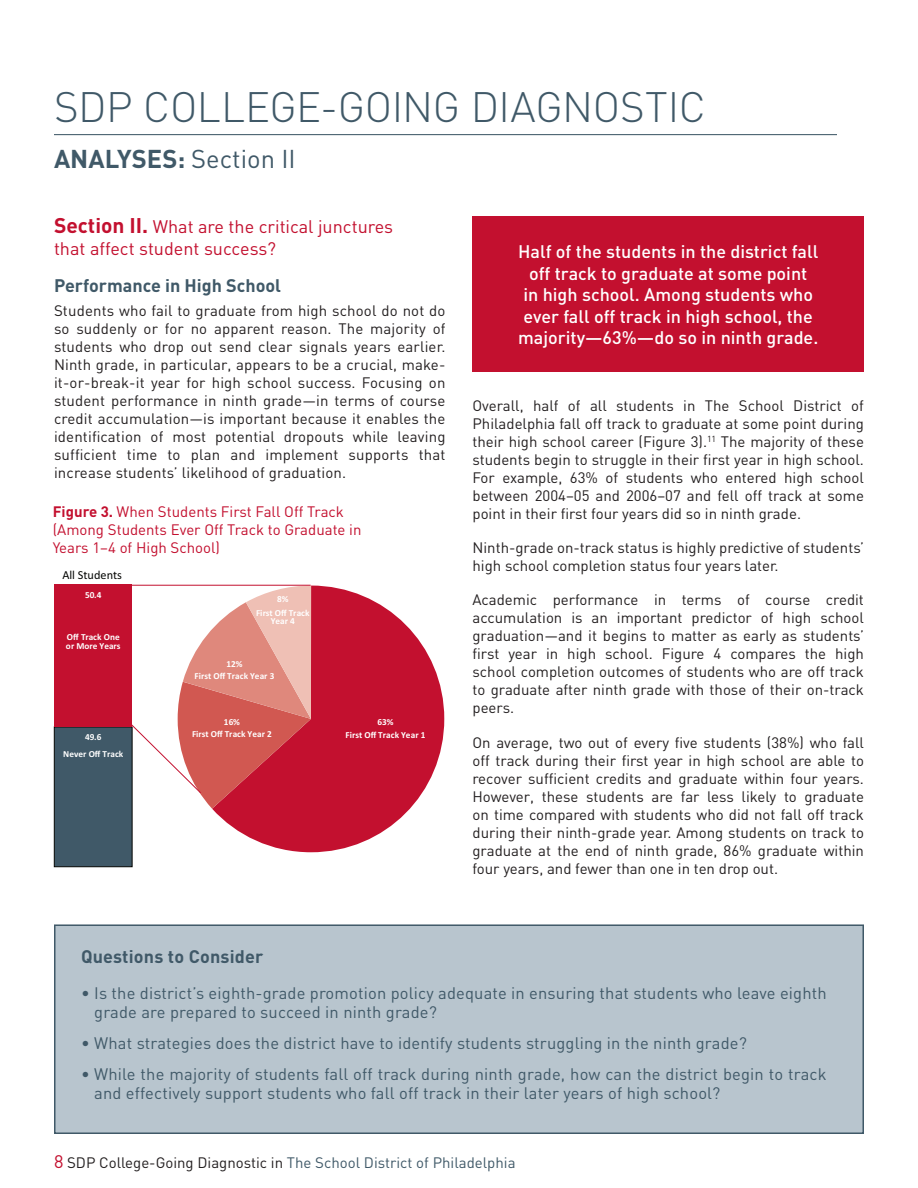
<style>
.page{position:relative;width:918px;height:1188px;background:#fff}
.page>*{position:absolute;margin:0;border:0;box-sizing:border-box;transform-origin:0 0}
.t1{font:300 42px "DIN";letter-spacing:-.015em;color:#405968}
.Body_Copy{font:700 25.5px "DIN";color:#405968}
.Body_Copy-2{font:500 18px/21.6px "DIN";color:#fff;text-align:center}
.red_section_type{font:18px/21.6px "DIN";color:#c3102f}
.Blue_Subhead{font:700 18px "DIN";color:#405968}
.t2{font:16.5px/19.8px "DIN";letter-spacing:.01em;color:#405968}
.Body_Copy-3{font:15px/18px "DIN";color:#231f20;text-align:justify}
.t3{font:15px/18px "DIN";color:#c3102f}
.t4{font:15px "DIN";color:#405968}
.t5{font:12.3px "Calibri";color:#040503}
.t6{font:700 9.3px/7.8px "Calibri";letter-spacing:.005em;color:#fff;text-align:center}
.s1{font-weight:400}
.s2{font-weight:700;font-size:21px}
.s3{font-weight:700}
.s4{font-size:18px;color:#c3102f}
.s5{color:#231f20}
</style>
<div class="page">
<hr style="left:54px;top:134px;width:783px;height:1px;background:#405968">
<div style="left:472px;top:216px;width:392px;height:156px;background:#c3102f"></div>
<svg style="left:212px;top:586px;width:232px;height:266px;fill:#c3102f"></svg>
<div style="left:54px;top:727px;width:78px;height:140px;background:#405968;border:1px solid #040503"></div>
<div style="left:54px;top:585px;width:78px;height:142px;background:#c3102f"></div>
<svg style="left:122px;top:585px;width:189px;height:224px"></svg>
<div style="left:54px;top:924px;width:810px;height:210px;background:#b8c5ce;border:2px solid #405968"></div>
<p class="t1" style="left:54px;top:81px;width:653px">SDP COLLEGE-GOING DIAGNOSTIC</p>
<p class="Body_Copy" style="left:54px;top:142px;width:243px">ANALYSES: <span class="s1">Section II</span></p>
<p class="red_section_type" style="left:54px;top:216px;width:341px"><span class="s2">Section II.</span> What are the critical junctures that affect student success?</p>
<p class="Blue_Subhead" style="left:54px;top:274px;width:229px">Performance in High School</p>
<p class="Body_Copy-3" style="left:54px;top:301px;width:393px">Students who fail to graduate from high school do not do so suddenly or for no apparent reason. The majority of students who drop out send clear signals years earlier.<br>Ninth grade, in particular, appears to be a crucial, make&shy;it-or-break-it year for high school success. Focusing on student performance in ninth grade—in terms of course credit accumulation—is important because it enables the identification of most potential dropouts while leaving sufficient time to plan and implement supports that increase students’ likelihood of graduation.</p>
<p class="t3" style="left:53px;top:503px;width:310px"><span class="s3">Figure 3.</span> When Students First Fall Off Track (Among Students Ever Off Track to Graduate in<br>Years 1–4 of High School)</p>
<p class="t5" style="left:62px;top:567px;width:61px">All Students</p>
<p class="t6" style="left:85px;top:591px;width:18px">50.4</p>
<p class="t6" style="left:66px;top:633px;width:56px;line-height:8.7px;text-align:left">Off Track One or More Years</p>
<p class="t6" style="left:85px;top:733px;width:18px">49.6</p>
<p class="t6" style="left:63px;top:750px;width:62px">Never Off Track</p>
<p class="t6" style="left:277px;top:595px;width:13px">8%</p>
<p class="t6" style="left:256px;top:609px;width:55px">First Off Track<br>Year 4</p>
<p class="t6" style="left:226px;top:660px;width:17px">12%</p>
<p class="t6" style="left:195px;top:672px;width:81px">First Off Track Year 3</p>
<p class="t6" style="left:224px;top:718px;width:17px">16%</p>
<p class="t6" style="left:378px;top:718px;width:17px">63%</p>
<p class="t6" style="left:192px;top:730px;width:81px">First Off Track Year 2</p>
<p class="t6" style="left:346px;top:731px;width:81px">First Off Track Year 1</p>
<p class="Body_Copy-2" style="left:518px;top:240px;width:302px">Half of the students in the district fall off track to graduate at some point<br>in high school. Among students who ever fall off track in high school, the majority—63%—do so in ninth grade.</p>
<p class="Body_Copy-3" style="left:472px;top:396px;width:393px">Overall, half of all students in The School District of Philadelphia fall off track to graduate at some point during their high school career (Figure 3).<sup>11</sup> The majority of these students begin to struggle in their first year in high school.<br>For example, 63% of students who entered high school between 2004–05 and 2006–07 and fell off track at some point in their first four years did so in ninth grade.</p>
<p class="Body_Copy-3" style="left:472px;top:539px;width:393px">Ninth-grade on-track status is highly predictive of students’ high school completion status four years later.</p>
<p class="Body_Copy-3" style="left:472px;top:591px;width:393px">Academic performance in terms of course credit accumulation is an important predictor of high school graduation—and it begins to matter as early as students’ first year in high school. Figure 4 compares the high school completion outcomes of students who are off track to graduate after ninth grade with those of their on-track peers.</p>
<p class="Body_Copy-3" style="left:472px;top:733px;width:393px">On average, two out of every five students (38%) who fall off track during their first year in high school are able to recover sufficient credits and graduate within four years.<br>However, these students are far less likely to graduate on time compared with students who did not fall off track during their ninth-grade year. Among students on track to graduate at the end of ninth grade, 86% graduate within four years, and fewer than one in ten drop out.</p>
<p class="Blue_Subhead" style="left:81px;top:944px;width:184px">Questions to Consider</p>
<p class="t2" style="left:94px;top:982px;width:734px;text-indent:-13px">• Is the district’s eighth-grade promotion policy adequate in ensuring that students who leave eighth grade are prepared to succeed in ninth grade?</p>
<p class="t2" style="left:81px;top:1033px;width:668px">• What strategies does the district have to identify students struggling in the ninth grade?</p>
<p class="t2" style="left:94px;top:1063px;width:734px;text-indent:-13px">• While the majority of students fall off track during ninth grade, how can the district begin to track and effectively support students who fall off track in their later years of high school?</p>
<p class="t4" style="left:54px;top:1154px;width:463px"><span class="s4">8</span> <span class="s5">SDP College-Going Diagnostic in</span> The School District of Philadelphia</p>
</div>
